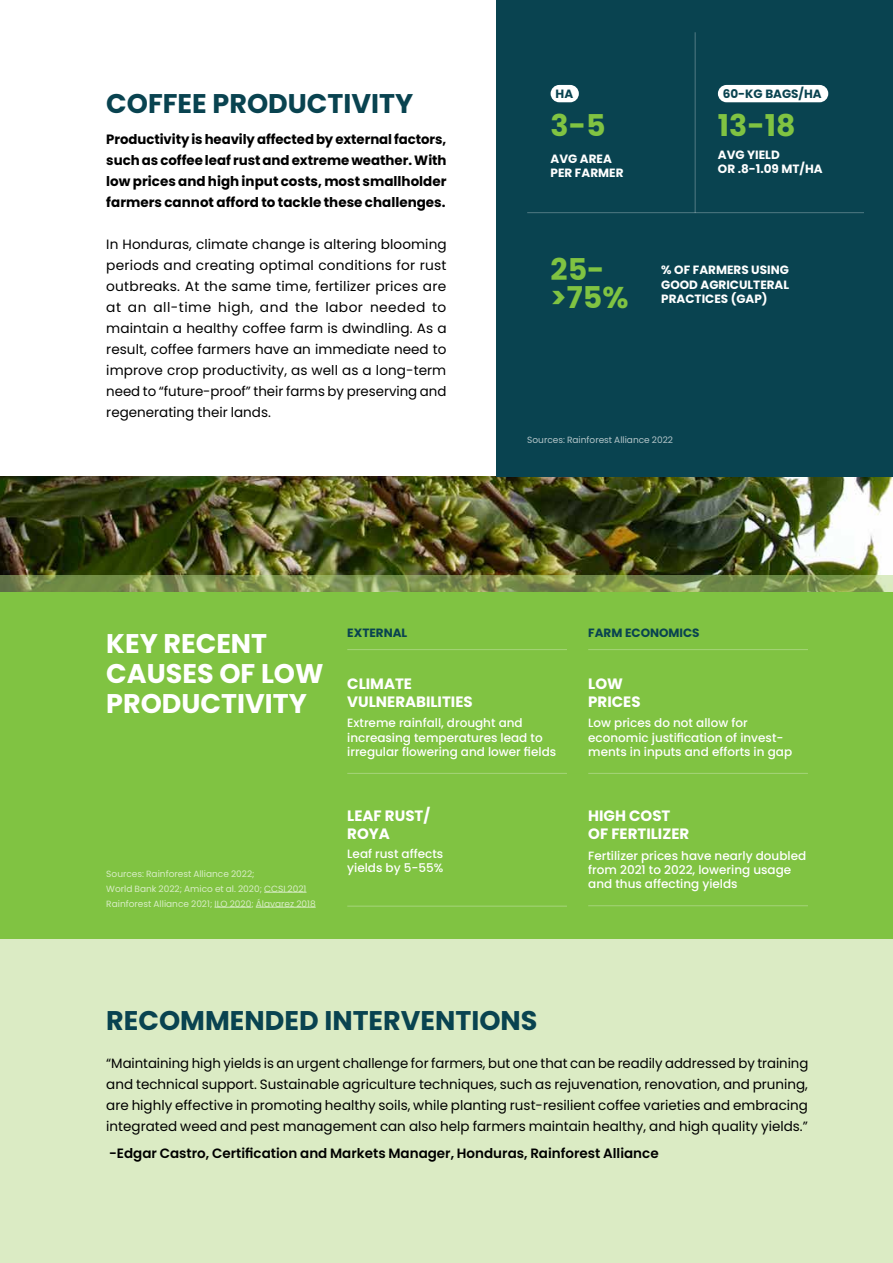
<style>
.page{position:relative;width:893px;height:1263px;background:#fff}
.page>*{position:absolute;margin:0;border:0;box-sizing:border-box;transform-origin:0 0}
.t1{font:700 30px/28.5px "Poppins";color:#80c342}
.t2{font:700 27px "Poppins";color:#094350}
.t3{font:700 27px/30px "Poppins";color:#fff}
.t4{font:700 15px/18px "Poppins";color:#fff}
.t5{font:13.5px/21px "Poppins";color:#000;text-align:justify}
.t6{font:700 13.5px/21px "Poppins";color:#000;text-align:justify}
.t7{font:600 13.5px "Poppins";color:#000}
.t8{font:500 12px/14.4px "Poppins";color:#fff}
.t9{font:700 12px/14.4px "Poppins";color:#fff}
.t10{font:700 12px "Poppins";color:#094350}
.t11{font:9px/15px "Poppins";color:#fff}
</style>
<div class="page">
<img style="left:0;top:476px;width:893px;height:99px">
<div style="left:0;top:804px;width:893px;height:459px;background:#dbebc4"></div>
<div style="left:496px;top:0;width:397px;height:476px;background:#094350"></div>
<svg style="left:0;top:575px;width:893px;height:17px;background:#819552"></svg>
<div style="left:0;top:592px;width:893px;height:346px;background:#80c342"></div>
<div style="left:551px;top:85px;width:28px;height:17px;background:#fff;border-radius:9px"></div>
<div style="left:718px;top:85px;width:110px;height:17px;background:#fff;border-radius:9px"></div>
<hr style="left:695px;top:32px;width:1px;height:181px;background:#fff">
<hr style="left:527px;top:212px;width:337px;height:1px;background:#fff">
<hr style="left:264px;top:892px;width:43px;height:1px;background:#fff">
<hr style="left:214px;top:907px;width:37px;height:1px;background:#fff">
<hr style="left:256px;top:907px;width:60px;height:1px;background:#fff">
<hr style="left:347px;top:649px;width:220px;height:1px;background:#fff">
<hr style="left:588px;top:649px;width:220px;height:1px;background:#fff">
<hr style="left:347px;top:773px;width:220px;height:1px;background:#fff">
<hr style="left:588px;top:773px;width:220px;height:1px;background:#fff">
<hr style="left:347px;top:906px;width:220px;height:1px;background:#fff">
<hr style="left:588px;top:905px;width:220px;height:1px;background:#fff">
<h2 class="t2" style="left:106px;top:88px;width:308px">COFFEE PRODUCTIVITY</h2>
<p class="t6" style="left:106px;top:129px;width:342px">Productivity is heavily affected by external factors, such as coffee leaf rust and extreme weather. With low prices and high input costs, most smallholder farmers cannot afford to tackle these challenges.</p>
<p class="t5" style="left:106px;top:234px;width:342px">In Honduras, climate change is altering blooming periods and creating optimal conditions for rust outbreaks. At the same time, fertilizer prices are at an all-time high, and the labor needed to maintain a healthy coffee farm is dwindling. As a result, coffee farmers have an immediate need to improve crop productivity, as well as a long-term need to “future-proof” their farms by preserving and regenerating their lands.</p>
<p class="t10" style="left:556px;top:87px;width:19px">HA</p>
<p class="t10" style="left:723px;top:87px;width:100px">60-KG BAGS/HA</p>
<h1 class="t1" style="left:551px;top:112px;width:57px">3-5</h1>
<p class="t9" style="left:551px;top:151px;width:74px">AVG AREA<br>PER FARMER</p>
<h1 class="t1" style="left:551px;top:255px;width:79px">25- &gt;75%</h1>
<h1 class="t1" style="left:718px;top:112px;width:79px">13-18</h1>
<p class="t9" style="left:718px;top:148px;width:106px">AVG YIELD<br>OR .8-1.09 MT/HA</p>
<p class="t9" style="left:661px;top:263px;width:129px;text-align:justify">% OF FARMERS USING GOOD AGRICULTERAL PRACTICES (GAP)</p>
<p class="t11" style="left:527px;top:433px;width:147px">Sources: Rainforest Alliance 2022</p>
<h2 class="t3" style="left:106px;top:629px;width:219px">KEY RECENT<br>CAUSES OF LOW<br>PRODUCTIVITY</h2>
<p class="t11" style="left:106px;top:866px;width:211px">Sources: Rainforest Alliance 2022;<br>World Bank 2022; Amico et al. 2020; CCSI 2021<br>Rainforest Alliance 2021; ILO 2020; Álavarez 2018</p>
<p class="t10" style="left:347px;top:626px;width:62px">EXTERNAL</p>
<p class="t10" style="left:588px;top:626px;width:113px">FARM ECONOMICS</p>
<p class="t4" style="left:347px;top:675px;width:127px">CLIMATE<br>VULNERABILITIES</p>
<p class="t4" style="left:588px;top:675px;width:54px">LOW<br>PRICES</p>
<p class="t8" style="left:347px;top:716px;width:210px">Extreme rainfall, drought and increasing temperatures lead to irregular flowering and lower fields</p>
<p class="t8" style="left:588px;top:716px;width:205px">Low prices do not allow for economic justification of invest&shy;ments in inputs and efforts in gap</p>
<p class="t4" style="left:347px;top:807px;width:84px">LEAF RUST/<br>ROYA</p>
<p class="t4" style="left:588px;top:807px;width:102px">HIGH COST<br>OF FERTILIZER</p>
<p class="t8" style="left:347px;top:847px;width:98px">Leaf rust affects yields by 5-55%</p>
<p class="t8" style="left:588px;top:848px;width:219px">Fertilizer prices have nearly doubled from 2021 to 2022, lowering usage and thus affecting yields</p>
<h2 class="t2" style="left:106px;top:1005px;width:433px">RECOMMENDED INTERVENTIONS</h2>
<p class="t5" style="left:106px;top:1052px;width:703px">“Maintaining high yields is an urgent challenge for farmers, but one that can be readily addressed by training and technical support. Sustainable agriculture techniques, such as rejuvenation, renovation, and pruning, are highly effective in promoting healthy soils, while planting rust-resilient coffee varieties and embracing integrated weed and pest management can also help farmers maintain healthy, and high quality yields.”</p>
<p class="t7" style="left:109px;top:1145px;width:551px">-Edgar Castro, Certification and Markets Manager, Honduras, Rainforest Alliance</p>
</div>
